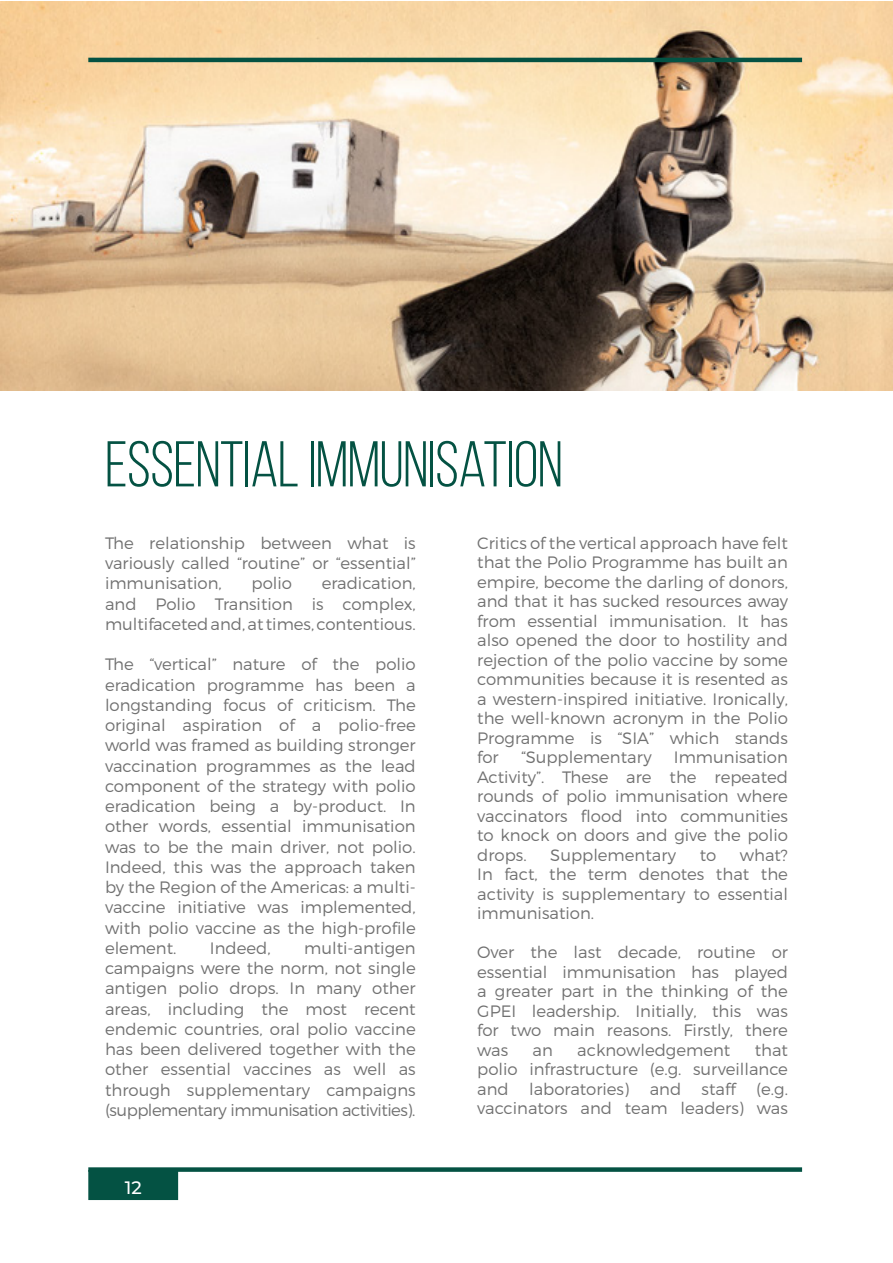
<style>
.page{position:relative;width:893px;height:1263px;background:#fff}
.page>*{position:absolute;margin:0;border:0;box-sizing:border-box;transform-origin:0 0}
.HEADING{font:64.5px "Bebas Neue";letter-spacing:-.01em;color:#045243}
.t1{font:500 18px "Montserrat Alternates";color:#fff}
.BODY{font:300 16.5px/19.5px "Montserrat";color:#717171;text-align:justify}
</style>
<div class="page">
<img style="left:0;top:2px;width:893px;height:389px">
<div style="left:88px;top:1167px;width:714px;height:5px;background:#045243"></div>
<hr style="left:88px;top:58px;width:714px;height:4px;background:#045243">
<div style="left:88px;top:1170px;width:90px;height:30px;background:#045243"></div>
<p class="HEADING" style="left:105px;top:430px;width:459px">ESSENTIAL IMMUNISATION</p>
<p class="BODY" style="left:105px;top:533px;width:312px;line-height:20.2px">The relationship between what is variously called “routine” or “essential” immunisation,</p>
<p class="BODY" style="left:105px;top:573px;width:312px;line-height:20.2px;text-indent:217px">eradication, and Polio Transition is complex, multifaceted and, at times, contentious.</p>
<p class="BODY" style="left:105px;top:654px;width:312px;line-height:20.2px">The “vertical” nature of the polio eradication programme has been a longstanding focus of criticism. The original aspiration of a polio-free world was framed as building stronger vaccination programmes as the lead component of the strategy with polio eradication being a by-product. In other words, essential immunisation was to be the main driver, not polio.<br>Indeed, this was the approach taken by the Region of the Americas: a multi&shy;vaccine initiative was implemented, with polio vaccine as the high-profile element.</p>
<p class="BODY" style="left:252px;top:573px;width:42px">polio</p>
<p class="BODY" style="left:105px;top:938px;width:312px;line-height:20.2px;text-indent:199px">multi-antigen campaigns were the norm, not single antigen polio drops. In many other areas, including the most recent endemic countries, oral polio vaccine has been delivered together with the other essential vaccines as well as through supplementary campaigns (supplementary immunisation activities).</p>
<p class="BODY" style="left:210px;top:938px;width:62px">Indeed,</p>
<p class="t1" style="left:125px;top:1175px;width:18px">12</p>
<p class="BODY" style="left:477px;top:533px;width:312px">Critics of the vertical approach have felt that the Polio Programme has built an empire, become the darling of donors, and that it has sucked resources away from essential immunisation. It has also opened the door to hostility and rejection of the polio vaccine by some communities because it is resented as a western-inspired initiative. Ironically, the well-known acronym in the Polio Programme is “SIA” which stands for</p>
<p class="BODY" style="left:521px;top:747px;width:132px">“Supplementary</p>
<p class="BODY" style="left:477px;top:747px;width:312px;text-indent:197px">Immunisation Activity”. These are the repeated rounds of polio immunisation where vaccinators flood into communities to knock on doors and give the polio drops.</p>
<p class="BODY" style="left:477px;top:845px;width:312px;text-indent:263px">what?<br>In fact, the term denotes that the activity is supplementary to essential immunisation.</p>
<p class="BODY" style="left:477px;top:942px;width:312px">Over the last decade, routine or essential immunisation has played a greater part in the thinking of the GPEI leadership. Initially, this was for two main reasons. Firstly, there was</p>
<p class="BODY" style="left:550px;top:845px;width:127px">Supplementary</p>
<p class="BODY" style="left:700px;top:845px;width:18px">to</p>
<p class="BODY" style="left:477px;top:1040px;width:312px;text-indent:277px">that polio infrastructure (e.g. surveillance and laboratories) and staff (e.g. vaccinators and team leaders) was</p>
<p class="BODY" style="left:533px;top:1040px;width:22px">an</p>
<p class="BODY" style="left:577px;top:1040px;width:155px">acknowledgement</p>
</div>
